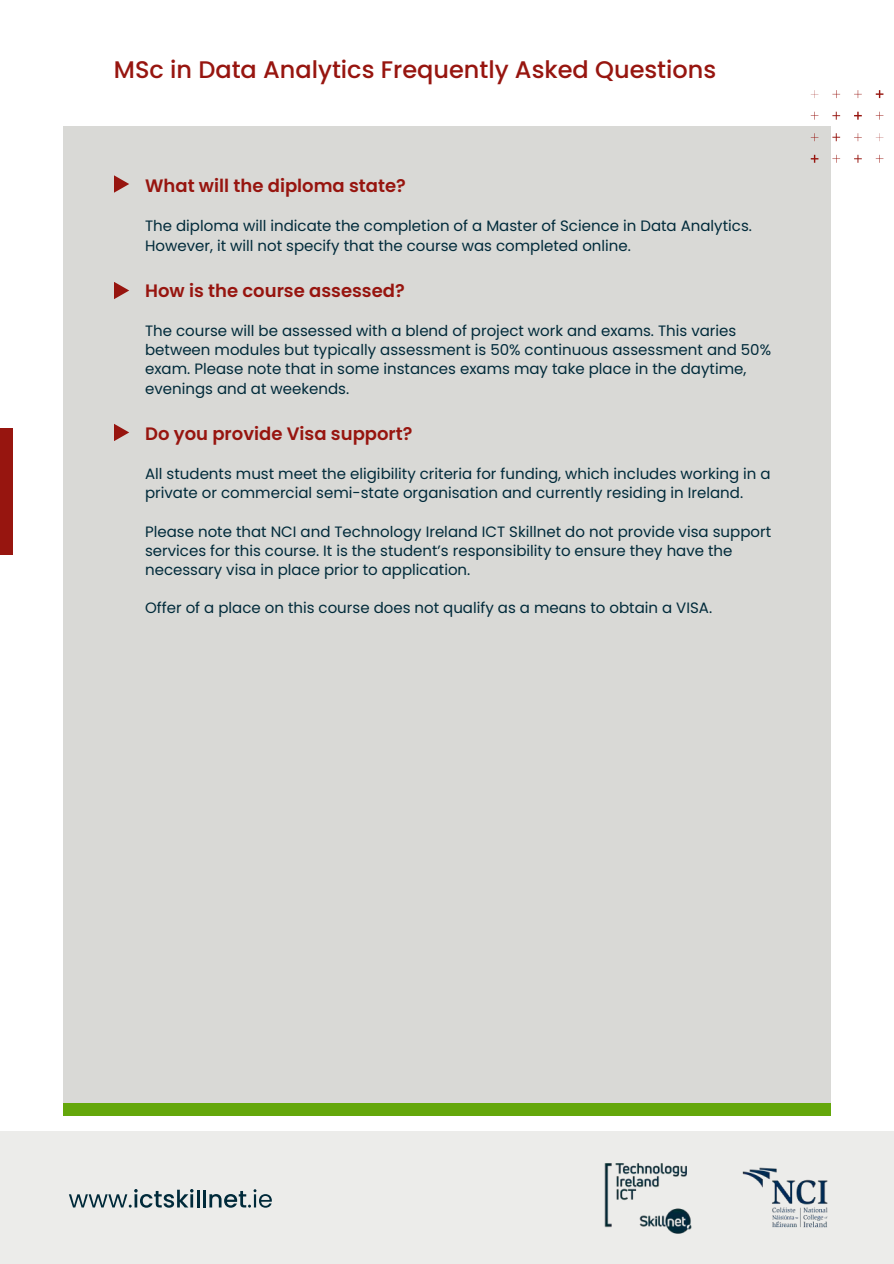
<style>
.page{position:relative;width:894px;height:1264px;background:#fff}
.page>*{position:absolute;margin:0;border:0;box-sizing:border-box;transform-origin:0 0}
.t1{font:500 24px "Poppins";color:#97150f}
.t2{font:600 18px "Poppins";color:#97150f}
.t3{font:15px/19.2px "Poppins";color:#002a3a}
</style>
<div class="page">
<div style="left:63px;top:1089px;width:767px;height:26px;background:#64a70b"></div>
<div style="left:63px;top:126px;width:767px;height:976px;background:#d9d9d6"></div>
<svg style="left:114px;top:175px;width:15px;height:18px"></svg>
<div style="left:0;top:1131px;width:893px;height:132px;background:#ececea"></div>
<svg style="left:69px;top:1189px;width:130px;height:18px"></svg>
<hr style="left:203px;top:1189px;width:3px;height:18px;background:#002a3a">
<svg style="left:209px;top:1189px;width:63px;height:18px"></svg>
<svg style="left:810px;top:90px;width:8px;height:8px"></svg>
<svg style="left:832px;top:90px;width:7px;height:8px"></svg>
<svg style="left:854px;top:90px;width:7px;height:8px"></svg>
<svg style="left:875px;top:90px;width:8px;height:8px"></svg>
<svg style="left:810px;top:112px;width:8px;height:8px"></svg>
<svg style="left:832px;top:112px;width:7px;height:8px"></svg>
<svg style="left:854px;top:112px;width:7px;height:8px"></svg>
<svg style="left:875px;top:112px;width:8px;height:8px"></svg>
<svg style="left:810px;top:133px;width:8px;height:8px"></svg>
<svg style="left:832px;top:133px;width:7px;height:8px"></svg>
<svg style="left:854px;top:133px;width:7px;height:8px"></svg>
<svg style="left:875px;top:133px;width:8px;height:8px"></svg>
<svg style="left:810px;top:155px;width:8px;height:8px"></svg>
<svg style="left:832px;top:155px;width:7px;height:8px"></svg>
<svg style="left:854px;top:155px;width:7px;height:8px"></svg>
<svg style="left:875px;top:155px;width:8px;height:8px"></svg>
<div style="left:0;top:428px;width:13px;height:127px;background:#97150f"></div>
<svg style="left:114px;top:282px;width:15px;height:17px"></svg>
<svg style="left:114px;top:424px;width:15px;height:17px"></svg>
<img style="left:604px;top:1163px;width:88px;height:71px">
<img style="left:742px;top:1167px;width:86px;height:61px">
<h1 class="t1" style="left:114px;top:53px;width:603px">MSc in Data Analytics Frequently Asked Questions</h1>
<p class="t2" style="left:145px;top:173px;width:262px">What will the diploma state?</p>
<p class="t3" style="left:145px;top:217px;width:608px">The diploma will indicate the completion of a Master of Science in Data Analytics.<br>However, it will not specify that the course was completed online.</p>
<p class="t2" style="left:145px;top:278px;width:261px">How is the course assessed?</p>
<p class="t3" style="left:145px;top:321px;width:627px">The course will be assessed with a blend of project work and exams. This varies between modules but typically assessment is 50% continuous assessment and 50% exam. Please note that in some instances exams may take place in the daytime, evenings and at weekends.</p>
<p class="t2" style="left:145px;top:421px;width:269px">Do you provide Visa support?</p>
<p class="t3" style="left:145px;top:464px;width:627px">All students must meet the eligibility criteria for funding, which includes working in a private or commercial semi-state organisation and currently residing in Ireland.</p>
<p class="t3" style="left:145px;top:521px;width:627px">Please note that NCI and Technology Ireland ICT Skillnet do not provide visa support services for this course. It is the student’s responsibility to ensure they have the necessary visa in place prior to application.</p>
<p class="t3" style="left:145px;top:598px;width:568px">Offer of a place on this course does not qualify as a means to obtain a VISA.</p>
</div>
